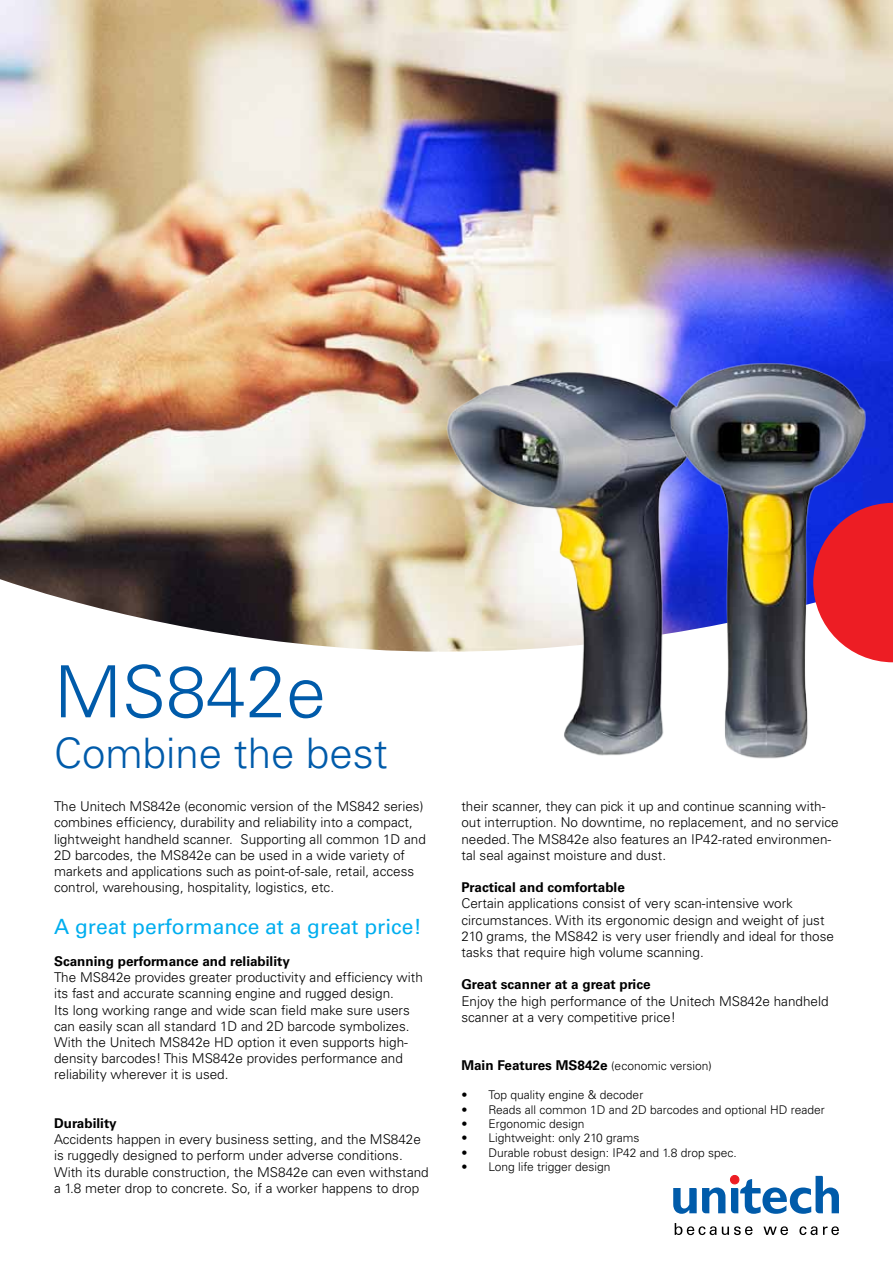
<style>
.page{position:relative;width:893px;height:1263px;background:#fff}
.page>*{position:absolute;margin:0;border:0;box-sizing:border-box;transform-origin:0 0}
.t1{font:300 72px "Univers";color:#005baa}
.t2{font:300 42px "Univers";color:#005baa}
.t3{font:21px "Univers";color:#00aeef}
.t4{font:300 13.5px/16.2px "Univers";color:#000}
.t5{font:700 13.5px "Univers";color:#000}
.t6{font:300 12px "Univers";color:#000}
.s1{font-weight:300;font-size:12px}
</style>
<div class="page">
<img style="left:0;top:0;width:893px;height:652px">
<div style="left:870px;top:503px;width:23px;height:159px;background:#ed1d24"></div>
<svg style="left:675px;top:1223px;width:78px;height:12px"></svg>
<svg style="left:763px;top:1226px;width:25px;height:9px"></svg>
<svg style="left:799px;top:1226px;width:18px;height:9px"></svg>
<svg style="left:823px;top:1226px;width:16px;height:9px"></svg>
<div style="left:730px;top:1175px;width:9px;height:9px;border:1px solid #ed1d24;border-radius:50%"></div>
<svg style="left:673px;top:1176px;width:166px;height:38px"></svg>
<img style="left:431px;top:343px;width:263px;height:413px">
<img style="left:646px;top:348px;width:224px;height:411px">
<h1 class="t1" style="left:54px;top:648px;width:274px">MS842e</h1>
<h2 class="t2" style="left:54px;top:727px;width:335px">Combine the best</h2>
<p class="t4" style="left:54px;top:798px;width:373px">The Unitech MS842e (economic version of the MS842 series) combines efficiency, durability and reliability into a compact, lightweight handheld scanner. Supporting all common 1D and 2D barcodes, the MS842e can be used in a wide variety of markets and applications such as point-of-sale, retail, access control, warehousing, hospitality, logistics, etc.</p>
<h3 class="t3" style="left:54px;top:914px;width:369px">A great performance at a great price!</h3>
<p class="t5" style="left:54px;top:953px;width:237px">Scanning performance and reliability</p>
<p class="t4" style="left:54px;top:969px;width:370px">The MS842e provides greater productivity and efficiency with its fast and accurate scanning engine and rugged design.<br>Its long working range and wide scan field make sure users can easily scan all standard 1D and 2D barcode symbolizes.<br>With the Unitech MS842e HD option it even supports high&shy;density barcodes! This MS842e provides performance and reliability wherever it is used.</p>
<p class="t5" style="left:54px;top:1115px;width:64px">Durability</p>
<p class="t4" style="left:54px;top:1131px;width:376px">Accidents happen in every business setting, and the MS842e is ruggedly designed to perform under adverse conditions.<br>With its durable construction, the MS842e can even withstand a 1.8 meter drop to concrete. So, if a worker happens to drop</p>
<p class="t4" style="left:461px;top:798px;width:379px">their scanner, they can pick it up and continue scanning with&shy;out interruption. No downtime, no replacement, and no service needed. The MS842e also features an IP42-rated environmen&shy;tal seal against moisture and dust.</p>
<p class="t5" style="left:461px;top:879px;width:165px">Practical and comfortable</p>
<p class="t4" style="left:461px;top:895px;width:374px">Certain applications consist of very scan-intensive work circumstances. With its ergonomic design and weight of just 210 grams, the MS842 is very user friendly and ideal for those tasks that require high volume scanning.</p>
<p class="t5" style="left:461px;top:977px;width:191px">Great scanner at a great price</p>
<p class="t4" style="left:461px;top:993px;width:369px">Enjoy the high performance of the Unitech MS842e handheld scanner at a very competitive price!</p>
<p class="t5" style="left:461px;top:1058px;width:252px">Main Features MS842e <span class="s1">(economic version)</span></p>
<p class="t6" style="left:461px;top:1088px;width:183px">• Top quality engine &amp; decoder</p>
<p class="t6" style="left:461px;top:1102px;width:365px">• Reads all common 1D and 2D barcodes and optional HD reader</p>
<p class="t6" style="left:461px;top:1116px;width:125px">• Ergonomic design</p>
<p class="t6" style="left:461px;top:1131px;width:180px">• Lightweight: only 210 grams</p>
<p class="t6" style="left:461px;top:1145px;width:277px">• Durable robust design: IP42 and 1.8 drop spec.</p>
<p class="t6" style="left:461px;top:1160px;width:150px">• Long life trigger design</p>
</div>
